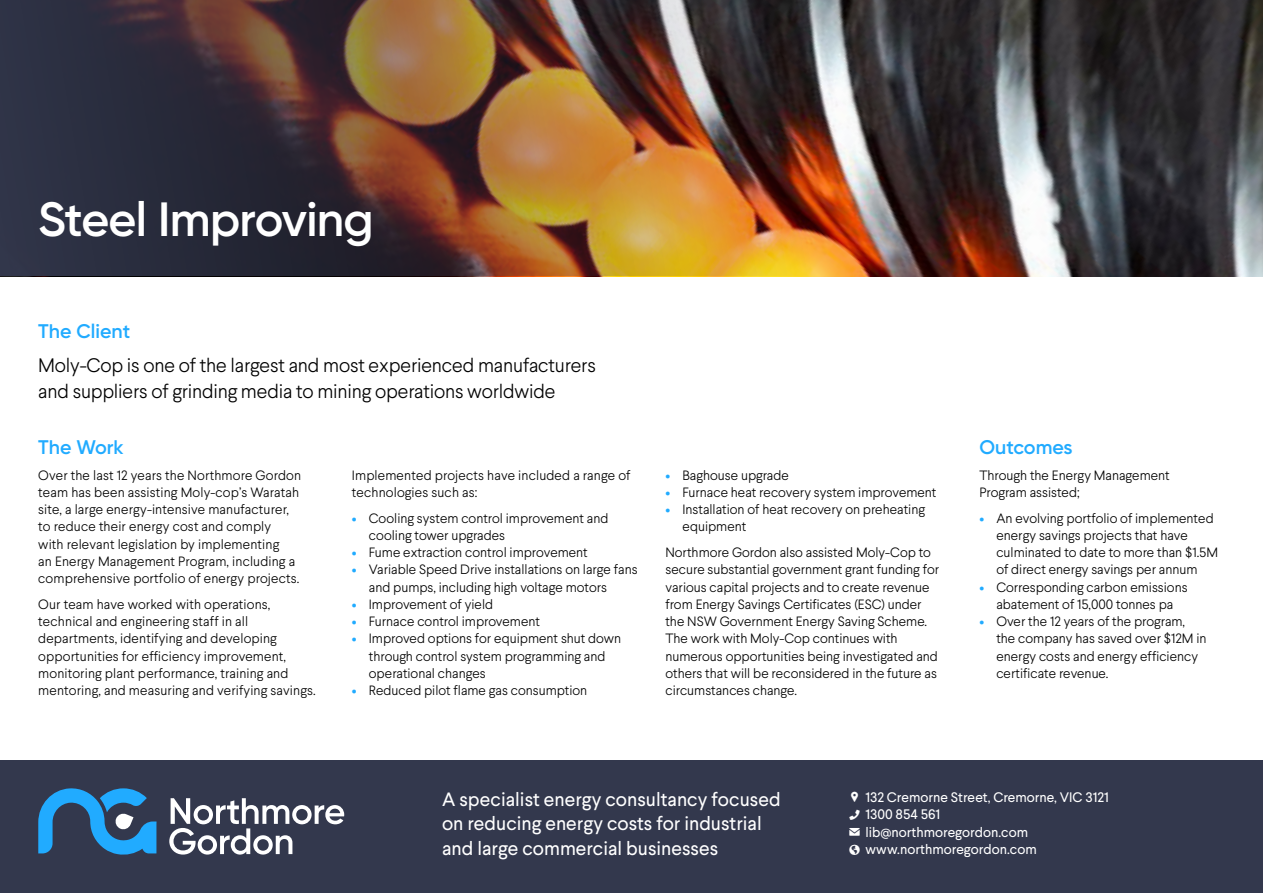
<style>
.page{position:relative;width:1263px;height:893px;background:#fff}
.page>*{position:absolute;margin:0;border:0;box-sizing:border-box;transform-origin:0 0}
.t1{font:600 48px "Gilroy";letter-spacing:-.015em;color:#fff}
.t2{font:600 19.65px "Gilroy";color:#21abff}
.t3{font:300 19.5px/25.5px "Larsseit";letter-spacing:-.01em;color:#000}
.t4{font:19.2px/24.6px "Larsseit";color:#fff}
.t5{font:13.8px/17.5px "Larsseit";color:#fff}
.t6{font:300 13.5px/17.2px "Larsseit";color:#000}
.s1{font-weight:400;color:#21abff}
.s2{font-family:"SS Standard";font-size:10.35px}
</style>
<div class="page">
<div style="left:0;top:761px;width:1263px;height:132px;background:#33384d"></div>
<svg style="left:169px;top:798px;width:175px;height:56px"></svg>
<svg style="left:38px;top:788px;width:119px;height:67px"></svg>
<img style="left:1209px;top:0;width:54px;height:276px">
<img style="left:0;top:0;width:1209px;height:276px">
<h1 class="t1" style="left:38px;top:189px;width:337px">Steel Improving</h1>
<h2 class="t2" style="left:38px;top:319px;width:94px">The Client</h2>
<h3 class="t3" style="left:38px;top:353px;width:559px">Moly-Cop is one of the largest and most experienced manufacturers and suppliers of grinding media to mining operations worldwide</h3>
<h2 class="t2" style="left:38px;top:435px;width:87px">The Work</h2>
<p class="t6" style="left:38px;top:466px;width:264px">Over the last 12 years the Northmore Gordon team has been assisting Moly-cop’s Waratah site, a large energy-intensive manufacturer, to reduce their energy cost and comply<br>with relevant legislation by implementing<br>an Energy Management Program, including a comprehensive portfolio of energy projects.</p>
<p class="t6" style="left:38px;top:595px;width:279px">Our team have worked with operations, technical and engineering staff in all departments, identifying and developing opportunities for efficiency improvement, monitoring plant performance, training and mentoring, and measuring and verifying savings.</p>
<p class="t6" style="left:352px;top:466px;width:280px">Implemented projects have included a range of technologies such as:</p>
<p class="t6" style="left:369px;top:509px;width:241px;text-indent:-17px"><span class="s1">•</span> Cooling system control improvement and cooling tower upgrades</p>
<p class="t6" style="left:352px;top:544px;width:237px"><span class="s1">•</span> Fume extraction control improvement</p>
<p class="t6" style="left:369px;top:561px;width:270px;text-indent:-17px"><span class="s1">•</span> Variable Speed Drive installations on large fans and pumps, including high voltage motors</p>
<p class="t6" style="left:352px;top:595px;width:143px"><span class="s1">•</span> Improvement of yield</p>
<p class="t6" style="left:352px;top:613px;width:190px"><span class="s1">•</span> Furnace control improvement</p>
<p class="t6" style="left:369px;top:630px;width:254px;text-indent:-17px"><span class="s1">•</span> Improved options for equipment shut down through control system programming and operational changes</p>
<p class="t6" style="left:352px;top:682px;width:237px"><span class="s1">•</span> Reduced pilot flame gas consumption</p>
<p class="t6" style="left:665px;top:466px;width:125px"><span class="s1">•</span> Baghouse upgrade</p>
<p class="t6" style="left:665px;top:483px;width:273px"><span class="s1">•</span> Furnace heat recovery system improvement</p>
<p class="t6" style="left:682px;top:501px;width:244px;text-indent:-17px"><span class="s1">•</span> Installation of heat recovery on preheating equipment</p>
<p class="t6" style="left:665px;top:544px;width:275px">Northmore Gordon also assisted Moly-Cop to secure substantial government grant funding for various capital projects and to create revenue from Energy Savings Certificates (ESC) under the NSW Government Energy Saving Scheme.<br>The work with Moly-Cop continues with numerous opportunities being investigated and others that will be reconsidered in the future as circumstances change.</p>
<h2 class="t2" style="left:979px;top:435px;width:95px">Outcomes</h2>
<p class="t6" style="left:979px;top:466px;width:192px">Through the Energy Management<br>Program assisted;</p>
<p class="t6" style="left:996px;top:509px;width:223px;text-indent:-17px"><span class="s1">•</span> An evolving portfolio of implemented energy savings projects that have culminated to date to more than $1.5M of direct energy savings per annum</p>
<p class="t6" style="left:979px;top:578px;width:210px;text-align:center"><span class="s1">•</span> Corresponding carbon emissions abatement of 15,000 tonnes pa</p>
<p class="t6" style="left:996px;top:613px;width:212px;text-indent:-17px"><span class="s1">•</span> Over the 12 years of the program, the company has saved over $12M in energy costs and energy efficiency certificate revenue.</p>
<h3 class="t4" style="left:442px;top:787px;width:340px">A specialist energy consultancy focused on reducing energy costs for industrial and large commercial businesses</h3>
<p class="t5" style="left:849px;top:788px;width:261px"><span class="s2">LOCATION</span> 132 Cremorne Street, Cremorne, VIC 3121<br><span class="s2">PHONE</span> 1300 854 561<br><span class="s2">EMAIL</span> lib@northmoregordon.com<br><span class="s2">GLOBE</span> www.northmoregordon.com</p>
</div>
